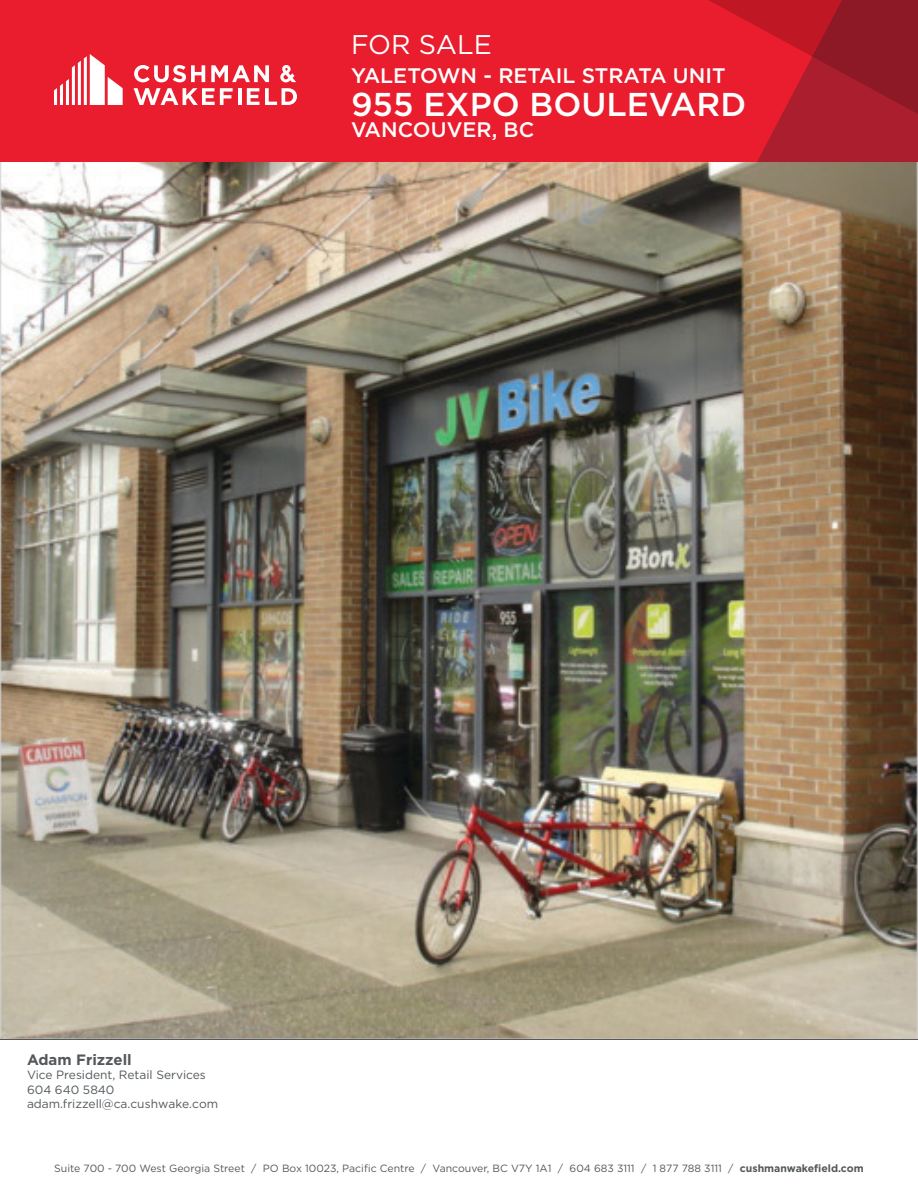
<style>
.page{position:relative;width:918px;height:1188px;background:#fff}
.page>*{position:absolute;margin:0;border:0;box-sizing:border-box;transform-origin:0 0}
.Property_Name___Addr{font:500 33px "Gotham";color:#fff}
.Property_Name___Addr-2{font:27px "Gotham";color:#fff}
.Property_Name___Addr-3{font:500 21px "Gotham";color:#fff}
.t1{font:700 15px "Gotham";color:#54585b}
.t2{font:12px "Gotham";color:#54585b}
.Company_Address_Text{font:10.5px "Gotham";color:#54585b}
.s1{font-weight:700}
</style>
<div class="page">
<img style="left:2px;top:162px;width:914px;height:876px">
<div style="left:0;top:0;width:918px;height:162px;background:#e91d2d"></div>
<svg style="left:709px;top:0;width:209px;height:162px"></svg>
<hr style="left:0;top:1039px;width:918px;height:1px;background:#54585b">
<svg style="left:54px;top:54px;width:69px;height:51px"></svg>
<hr style="left:238px;top:88px;width:3px;height:17px;background:#fff">
<svg style="left:247px;top:88px;width:12px;height:17px"></svg>
<svg style="left:265px;top:88px;width:32px;height:17px"></svg>
<svg style="left:134px;top:65px;width:71px;height:17px"></svg>
<svg style="left:211px;top:65px;width:58px;height:17px"></svg>
<svg style="left:134px;top:88px;width:99px;height:17px"></svg>
<svg style="left:280px;top:65px;width:16px;height:17px"></svg>
<p class="Property_Name___Addr-2" style="left:351px;top:27px;width:142px">FOR SALE</p>
<p class="Property_Name___Addr-3" style="left:351px;top:62px;width:376px">YALETOWN - RETAIL STRATA UNIT</p>
<p class="Property_Name___Addr" style="left:351px;top:83px;width:397px">955 EXPO BOULEVARD</p>
<p class="Property_Name___Addr-3" style="left:351px;top:116px;width:185px">VANCOUVER, BC</p>
<p class="t1" style="left:27px;top:1050px;width:106px">Adam Frizzell</p>
<p class="t2" style="left:27px;top:1067px;width:180px">Vice President, Retail Services</p>
<p class="t2" style="left:27px;top:1082px;width:89px">604 640 5840</p>
<p class="t2" style="left:27px;top:1096px;width:193px">adam.frizzell@ca.cushwake.com</p>
<p class="Company_Address_Text" style="left:54px;top:1162px;width:811px">Suite 700 - 700 West Georgia Street / PO Box 10023, Pacific Centre / Vancouver, BC V7Y 1A1 / 604 683 3111 / 1 877 788 3111 / <span class="s1">cushmanwakefield.com</span></p>
</div>
